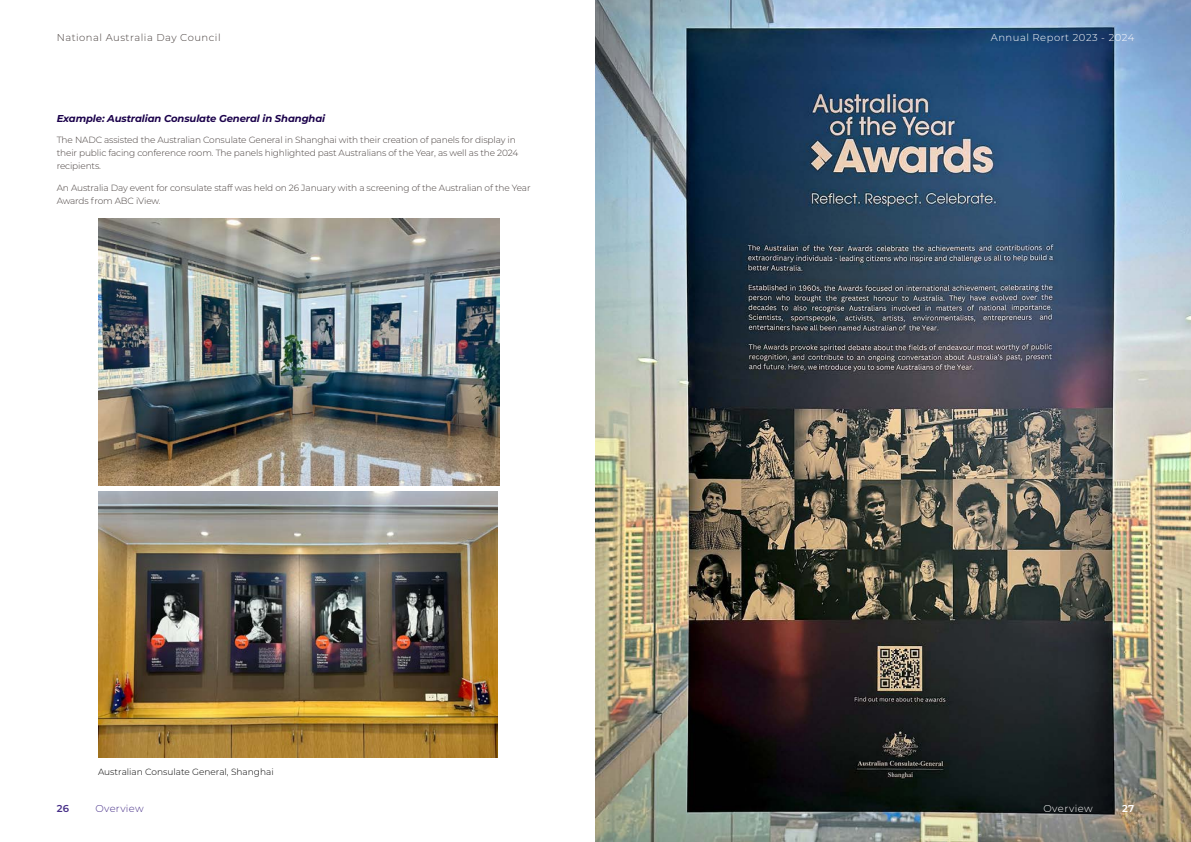
<style>
.page{position:relative;width:1191px;height:842px;background:#fff}
.page>*{position:absolute;margin:0;border:0;box-sizing:border-box;transform-origin:0 0}
.t1{font:italic 700 10px "Montserrat";letter-spacing:-.01em;color:#1b024b}
.t2{font:300 10px "Montserrat";letter-spacing:.05em;color:#fff}
.t3{font:300 10px "Montserrat";letter-spacing:.05em;color:#473f3d}
.t4{font:300 10px "Montserrat";letter-spacing:.03em;color:#472f88}
.t5{font:600 10px "Montserrat";color:#472f88}
.t6{font:600 10px "Montserrat";color:#fff}
.t7{font:300 9px/13px "Montserrat";letter-spacing:-.015em;color:#473f3d}
.t8{font:300 9px "Montserrat";color:#000}
</style>
<div class="page">
<img style="left:595px;top:0;width:596px;height:842px">
<img style="left:98px;top:218px;width:401px;height:268px">
<img style="left:98px;top:491px;width:399px;height:267px">
<p class="t3" style="left:57px;top:31px;width:165px">National Australia Day Council</p>
<p class="t2" style="left:991px;top:31px;width:145px">Annual Report 2023 - 2024</p>
<p class="t1" style="left:57px;top:111px;width:270px">Example: Australian Consulate General in Shanghai</p>
<p class="t7" style="left:57px;top:133px;width:463px">The NADC assisted the Australian Consulate General in Shanghai with their creation of panels for display in their public facing conference room. The panels highlighted past Australians of the Year, as well as the 2024 recipients.</p>
<p class="t7" style="left:57px;top:181px;width:475px">An Australia Day event for consulate staff was held on 26 January with a screening of the Australian of the Year<br>Awards from ABC iView.</p>
<p class="t8" style="left:98px;top:765px;width:177px">Australian Consulate General, Shanghai</p>
<p class="t5" style="left:57px;top:801px;width:14px">26</p>
<p class="t4" style="left:96px;top:802px;width:50px">Overview</p>
<p class="t2" style="left:1043px;top:802px;width:51px">Overview</p>
<p class="t6" style="left:1122px;top:801px;width:14px">27</p>
</div>
